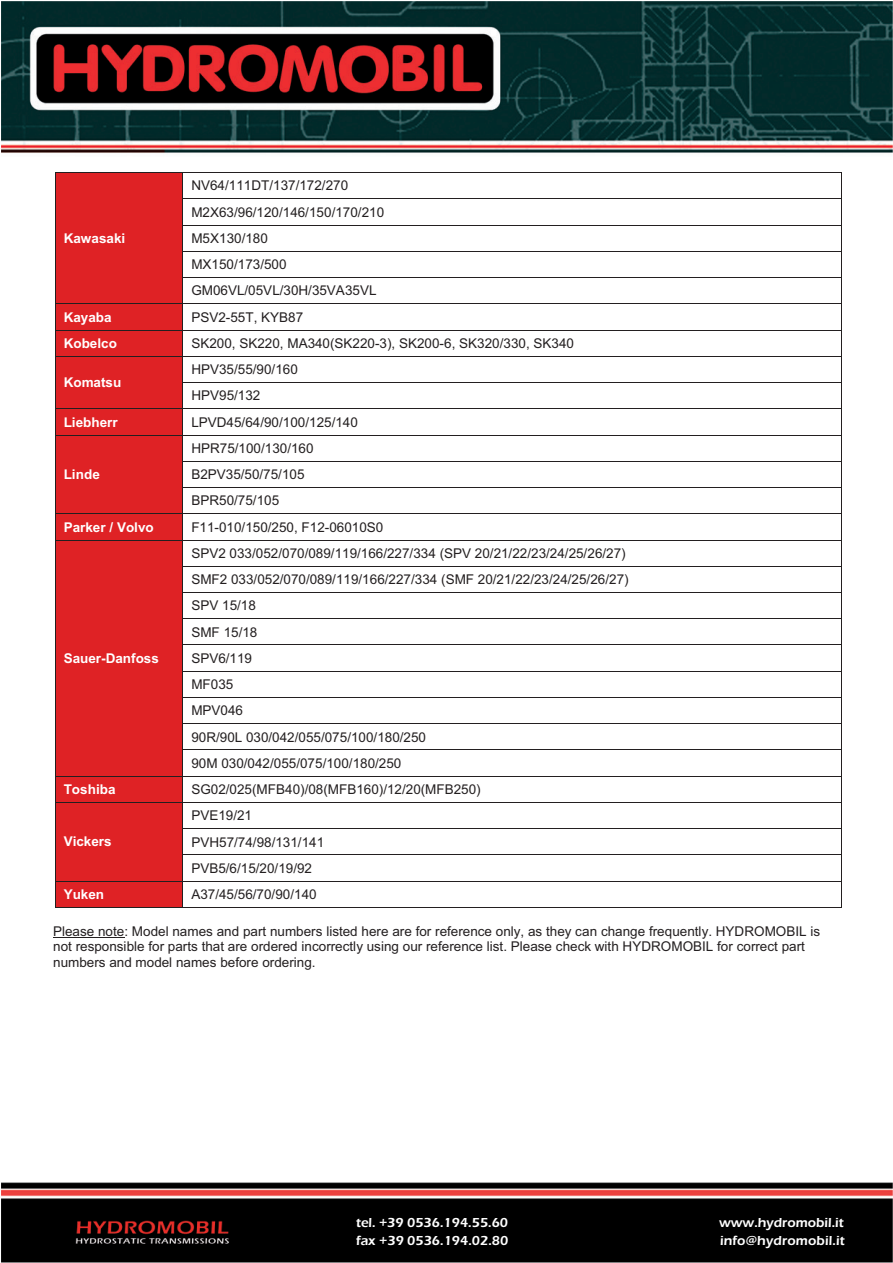
<style>
.page{position:relative;width:893px;height:1263px;background:#fff}
.page>*{position:absolute;margin:0;border:0;box-sizing:border-box;transform-origin:0 0}
.t1{font:13.5px/26.2px "Arial";color:#231f20}
.t2{font:700 13.5px "Arial";color:#fff}
.t3{font:600 13.5px/18px "Eras ITC";color:#fff}
</style>
<div class="page">
<img style="left:1px;top:1px;width:892px;height:1262px">
<img style="left:47px;top:166px;width:806px;height:55px">
<div style="left:56px;top:173px;width:126px;height:130px;background:#df2225"></div>
<hr style="left:55px;top:172px;width:127px;height:1px;background:#231f20">
<hr style="left:183px;top:172px;width:658px;height:1px;background:#231f20">
<hr style="left:183px;top:198px;width:658px;height:1px;background:#231f20">
<hr style="left:183px;top:225px;width:658px;height:1px;background:#231f20">
<hr style="left:183px;top:251px;width:658px;height:1px;background:#231f20">
<hr style="left:183px;top:277px;width:658px;height:1px;background:#231f20">
<div style="left:56px;top:304px;width:126px;height:26px;background:#df2225"></div>
<hr style="left:56px;top:303px;width:126px;height:1px;background:#231f20">
<hr style="left:183px;top:303px;width:658px;height:1px;background:#231f20">
<div style="left:56px;top:330px;width:126px;height:26px;background:#df2225"></div>
<hr style="left:56px;top:330px;width:126px;height:1px;background:#231f20">
<hr style="left:183px;top:330px;width:658px;height:1px;background:#231f20">
<div style="left:56px;top:357px;width:126px;height:51px;background:#df2225"></div>
<hr style="left:56px;top:356px;width:126px;height:1px;background:#231f20">
<hr style="left:183px;top:356px;width:658px;height:1px;background:#231f20">
<hr style="left:183px;top:382px;width:658px;height:1px;background:#231f20">
<div style="left:56px;top:409px;width:126px;height:26px;background:#df2225"></div>
<hr style="left:56px;top:408px;width:126px;height:1px;background:#231f20">
<hr style="left:183px;top:408px;width:658px;height:1px;background:#231f20">
<div style="left:56px;top:435px;width:126px;height:78px;background:#df2225"></div>
<hr style="left:56px;top:435px;width:126px;height:1px;background:#231f20">
<hr style="left:183px;top:435px;width:658px;height:1px;background:#231f20">
<hr style="left:183px;top:461px;width:658px;height:1px;background:#231f20">
<hr style="left:183px;top:487px;width:658px;height:1px;background:#231f20">
<div style="left:56px;top:514px;width:126px;height:26px;background:#df2225"></div>
<hr style="left:56px;top:513px;width:126px;height:1px;background:#231f20">
<hr style="left:183px;top:513px;width:658px;height:1px;background:#231f20">
<div style="left:56px;top:540px;width:126px;height:236px;background:#df2225"></div>
<hr style="left:56px;top:540px;width:126px;height:1px;background:#231f20">
<hr style="left:183px;top:540px;width:658px;height:1px;background:#231f20">
<hr style="left:183px;top:566px;width:658px;height:1px;background:#231f20">
<hr style="left:183px;top:592px;width:658px;height:1px;background:#231f20">
<hr style="left:183px;top:618px;width:658px;height:1px;background:#231f20">
<hr style="left:183px;top:645px;width:658px;height:1px;background:#231f20">
<hr style="left:183px;top:671px;width:658px;height:1px;background:#231f20">
<hr style="left:183px;top:697px;width:658px;height:1px;background:#231f20">
<hr style="left:183px;top:723px;width:658px;height:1px;background:#231f20">
<hr style="left:183px;top:750px;width:658px;height:1px;background:#231f20">
<div style="left:56px;top:777px;width:126px;height:25px;background:#df2225"></div>
<hr style="left:56px;top:776px;width:126px;height:1px;background:#231f20">
<hr style="left:183px;top:776px;width:658px;height:1px;background:#231f20">
<div style="left:56px;top:803px;width:126px;height:78px;background:#df2225"></div>
<hr style="left:56px;top:802px;width:126px;height:1px;background:#231f20">
<hr style="left:183px;top:802px;width:658px;height:1px;background:#231f20">
<hr style="left:183px;top:828px;width:658px;height:1px;background:#231f20">
<hr style="left:183px;top:855px;width:658px;height:1px;background:#231f20">
<div style="left:56px;top:882px;width:126px;height:25px;background:#df2225"></div>
<hr style="left:56px;top:881px;width:126px;height:1px;background:#231f20">
<hr style="left:183px;top:881px;width:658px;height:1px;background:#231f20">
<svg style="left:55px;top:173px;width:1px;height:734px"></svg>
<hr style="left:55px;top:907px;width:127px;height:1px;background:#231f20">
<svg style="left:182px;top:172px;width:1px;height:736px"></svg>
<hr style="left:183px;top:907px;width:658px;height:1px;background:#231f20">
<svg style="left:841px;top:172px;width:1px;height:736px"></svg>
<hr style="left:53px;top:937px;width:71px;height:1px;background:#231f20">
<p class="t2" style="left:64px;top:230px;width:63px">Kawasaki</p>
<p class="t1" style="left:191px;top:174px;width:194px">NV64/111DT/137/172/270<br>M2X63/96/120/146/150/170/210<br>M5X130/180<br>MX150/173/500<br>GM06VL/05VL/30H/35VA35VL</p>
<p class="t2" style="left:64px;top:309px;width:49px">Kayaba</p>
<p class="t1" style="left:191px;top:305px;width:113px">PSV2-55T, KYB87</p>
<p class="t2" style="left:64px;top:335px;width:55px">Kobelco</p>
<p class="t1" style="left:191px;top:331px;width:384px">SK200, SK220, MA340(SK220-3), SK200-6, SK320/330, SK340</p>
<p class="t2" style="left:64px;top:375px;width:59px">Komatsu</p>
<p class="t1" style="left:191px;top:358px;width:108px">HPV35/55/90/160<br>HPV95/132</p>
<p class="t2" style="left:64px;top:414px;width:55px">Liebherr</p>
<p class="t1" style="left:191px;top:410px;width:168px">LPVD45/64/90/100/125/140</p>
<p class="t2" style="left:64px;top:466px;width:38px">Linde</p>
<p class="t1" style="left:191px;top:436px;width:124px">HPR75/100/130/160<br>B2PV35/50/75/105<br>BPR50/75/105</p>
<p class="t2" style="left:64px;top:519px;width:91px">Parker / Volvo</p>
<p class="t1" style="left:191px;top:515px;width:193px">F11-010/150/250, F12-06010S0</p>
<p class="t2" style="left:64px;top:650px;width:97px">Sauer-Danfoss</p>
<p class="t1" style="left:191px;top:541px;width:439px">SPV2 033/052/070/089/119/166/227/334 (SPV 20/21/22/23/24/25/26/27)<br>SMF2 033/052/070/089/119/166/227/334 (SMF 20/21/22/23/24/25/26/27)<br>SPV 15/18<br>SMF 15/18<br>SPV6/119<br>MF035<br>MPV046<br>90R/90L 030/042/055/075/100/180/250<br>90M 030/042/055/075/100/180/250</p>
<p class="t2" style="left:64px;top:781px;width:53px">Toshiba</p>
<p class="t1" style="left:191px;top:777px;width:291px">SG02/025(MFB40)/08(MFB160)/12/20(MFB250)</p>
<p class="t2" style="left:64px;top:834px;width:50px">Vickers</p>
<p class="t1" style="left:191px;top:804px;width:134px">PVE19/21<br>PVH57/74/98/131/141<br>PVB5/6/15/20/19/92</p>
<p class="t2" style="left:64px;top:886px;width:42px">Yuken</p>
<p class="t1" style="left:191px;top:882px;width:127px">A37/45/56/70/90/140</p>
<p class="t1" style="left:53px;top:925px;width:768px;line-height:15.5px">Please note: Model names and part numbers listed here are for reference only, as they can change frequently. HYDROMOBIL is not responsible for parts that are ordered incorrectly using our reference list. Please check with HYDROMOBIL for correct part numbers and model names before ordering.</p>
<p class="t3" style="left:356px;top:1214px;width:154px;line-height:17.5px">tel. +39 0536.194.55.60 fax +39 0536.194.02.80</p>
<p class="t3" style="left:719px;top:1213px;width:127px">www.hydromobil.it info@hydromobil.it</p>
</div>
